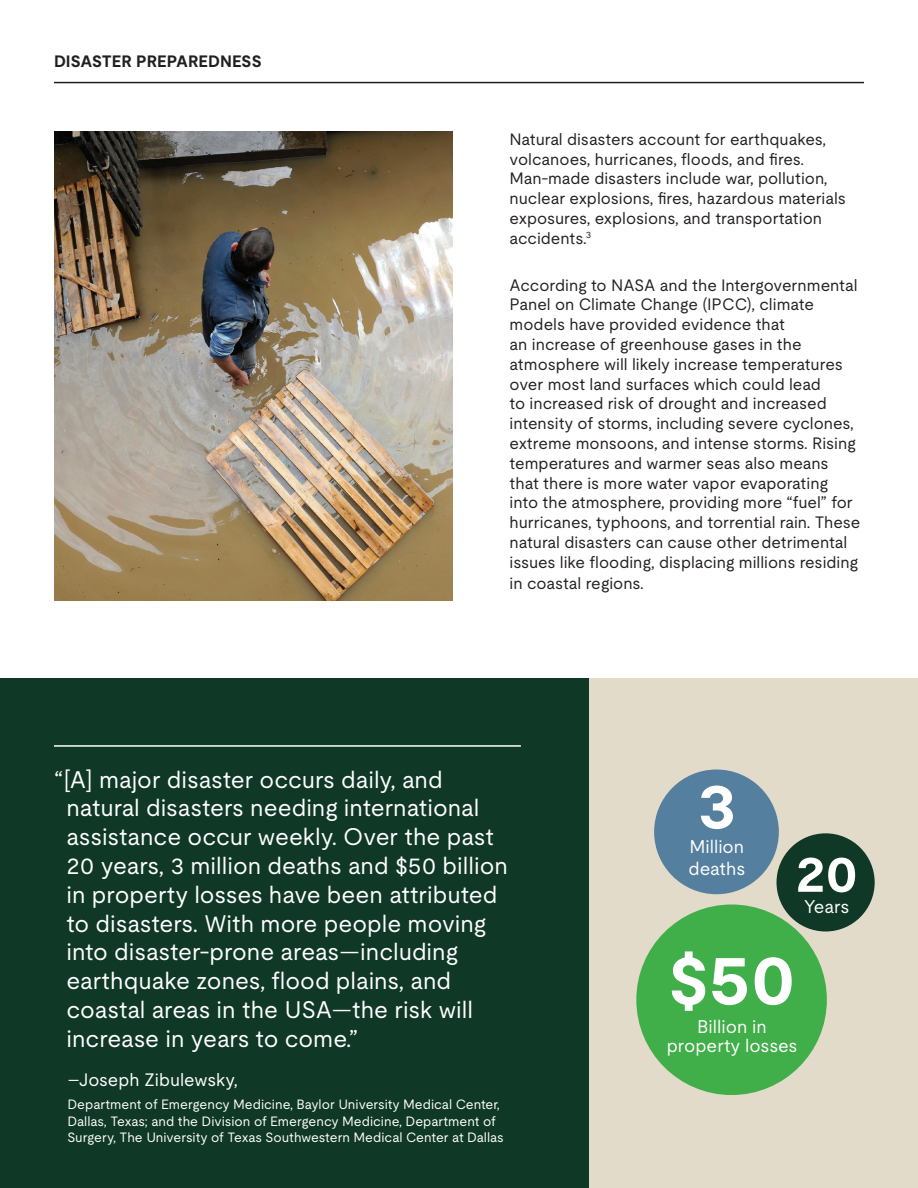
<style>
.page{position:relative;width:918px;height:1188px;background:#fff}
.page>*{position:absolute;margin:0;border:0;box-sizing:border-box;transform-origin:0 0}
.t1{font:700 72.15px "UL Moderat";color:#fff}
.t2{font:700 65.7px "UL Moderat";color:#fff}
.t3{font:700 52.5px "UL Moderat";color:#fff}
.t4{font:24px/28.8px "UL Moderat";color:#fff}
.t5{font:18.3px/22px "UL Moderat";color:#fff}
.t6{font:18px "UL Moderat";color:#fff}
.t7{font:16.5px/19.8px "UL Moderat";color:#231f20}
.t8{font:700 16.5px "UL Moderat";color:#231f20}
.t9{font:13.5px/16.2px "UL Moderat";color:#fff}
</style>
<div class="page">
<div style="left:0;top:678px;width:918px;height:510px;background:#0f3926"></div>
<div style="left:590px;top:678px;width:328px;height:510px;background:#e3dbc9"></div>
<img style="left:54px;top:132px;width:398px;height:469px">
<hr style="left:54px;top:82px;width:810px;height:1px;background:#231f20">
<hr style="left:54px;top:745px;width:467px;height:2px;background:#fff">
<div style="left:777px;top:833px;width:98px;height:99px;background:#0f3926;border-radius:50%"></div>
<div style="left:654px;top:770px;width:125px;height:124px;background:#547f9f;border-radius:50%"></div>
<div style="left:636px;top:904px;width:191px;height:191px;background:#40ae49;border-radius:50%"></div>
<p class="t8" style="left:54px;top:48px;width:209px">DISASTER PREPAREDNESS</p>
<p class="t7" style="left:510px;top:129px;width:338px">Natural disasters account for earthquakes, volcanoes, hurricanes, floods, and fires.<br>Man-made disasters include war, pollution, nuclear explosions, fires, hazardous materials exposures, explosions, and transportation accidents.<sup>3</sup></p>
<p class="t7" style="left:510px;top:274px;width:352px">According to NASA and the Intergovernmental Panel on Climate Change (IPCC), climate models have provided evidence that<br>an increase of greenhouse gases in the atmosphere will likely increase temperatures over most land surfaces which could lead<br>to increased risk of drought and increased intensity of storms, including severe cyclones, extreme monsoons, and intense storms. Rising temperatures and warmer seas also means that there is more water vapor evaporating into the atmosphere, providing more “fuel” for hurricanes, typhoons, and torrential rain. These natural disasters can cause other detrimental issues like flooding, displacing millions residing</p>
<p class="t7" style="left:510px;top:573px;width:136px">in coastal regions.</p>
<p class="t4" style="left:66px;top:764px;width:443px;text-indent:-12px">“[A] major disaster occurs daily, and natural disasters needing international assistance occur weekly. Over the past 20 years, 3 million deaths and $50 billion in property losses have been attributed to disasters. With more people moving into disaster-prone areas—including earthquake zones, flood plains, and coastal areas in the USA—the risk will increase in years to come.”</p>
<p class="t6" style="left:68px;top:1066px;width:172px">–Joseph Zibulewsky,</p>
<p class="t9" style="left:68px;top:1096px;width:438px">Department of Emergency Medicine, Baylor University Medical Center,<br>Dallas, Texas; and the Division of Emergency Medicine, Department of<br>Surgery, The University of Texas Southwestern Medical Center at Dallas</p>
<h2 class="t2" style="left:697px;top:754px;width:41px">3</h2>
<p class="t5" style="left:689px;top:835px;width:58px">Million deaths</p>
<h3 class="t3" style="left:795px;top:832px;width:64px">20</h3>
<p class="t5" style="left:804px;top:895px;width:47px">Years</p>
<h1 class="t1" style="left:669px;top:922px;width:128px">$50</h1>
<p class="t5" style="left:667px;top:1016px;width:132px;line-height:19.6px;text-align:center">Billion in property losses</p>
</div>
